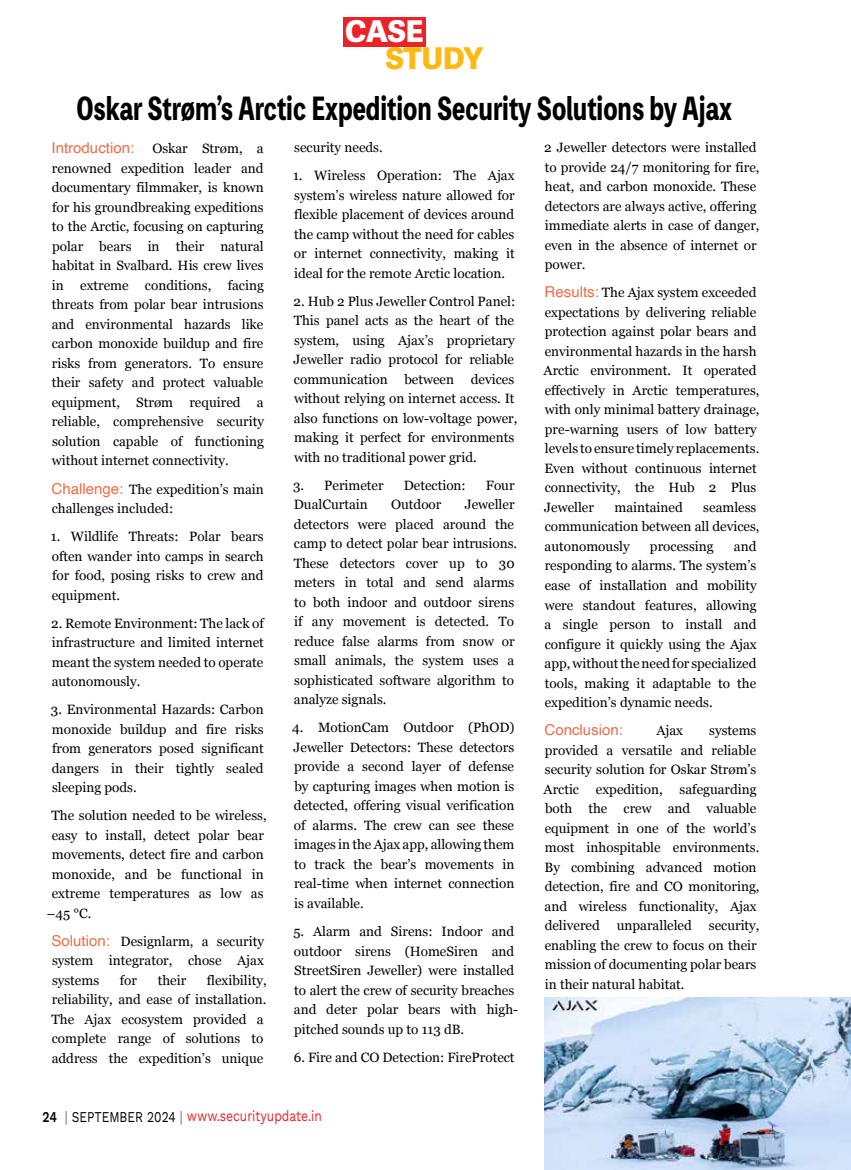
<style>
.page{position:relative;width:851px;height:1170px;background:#fff}
.page>*{position:absolute;margin:0;border:0;box-sizing:border-box;transform-origin:0 0}
.t1{font:800 30px "Toppan Bunkyu Midashi Gothic Std N";color:#000;scale:.77 1}
.t2{font:800 30px "Adelle Sans Devanagari";letter-spacing:-.015em;color:#fdb913}
.t3{font:800 30px "Adelle Sans Devanagari";color:#fff}
.t4{font:15px "Work Sans";color:#ed1d24;scale:.8 1}
.t5{font:15px "Helvetica";color:#ef6b43}
.t6{font:13.5px/19.5px "Georgia";color:#000}
.s1{font-family:"Georgia";font-size:13.5px;color:#000}
.s2{font-family:"Helvetica";font-size:15px;color:#ef6b43}
.s3{font-weight:600;color:#000}
.s4{color:#636466}
.s5{color:#000}
</style>
<div class="page">
<img style="left:544px;top:997px;width:306px;height:172px">
<div style="left:343px;top:17px;width:83px;height:29px;background:#eb2227"></div>
<h1 class="t3" style="left:345px;top:15px;width:80px">CASE</h1>
<h1 class="t2" style="left:386px;top:41px;width:98px">STUDY</h1>
<h1 class="t1" style="left:76px;top:86px;width:853px">Oskar Strøm’s Arctic Expedition Security Solutions by Ajax</h1>
<p class="t5" style="left:52px;top:136px;width:213px">Introduction: <span class="s1">Oskar Strøm, a</span></p>
<p class="t6" style="left:52px;top:158px;width:214px;text-align:justify">renowned expedition leader and documentary filmmaker, is known for his groundbreaking expeditions to the Arctic, focusing on capturing polar bears in their natural habitat in Svalbard. His crew lives in extreme conditions, facing threats from polar bear intrusions and environmental hazards like carbon monoxide buildup and fire risks from generators. To ensure their safety and protect valuable equipment, Strøm required a reliable, comprehensive security solution capable of functioning without internet connectivity.</p>
<p class="t6" style="left:52px;top:478px;width:214px"><span class="s2">Challenge:</span> The expedition’s main challenges included:</p>
<p class="t6" style="left:51px;top:526px;width:214px;text-align:justify">1. Wildlife Threats: Polar bears often wander into camps in search for food, posing risks to crew and equipment.</p>
<p class="t6" style="left:51px;top:612px;width:214px;text-align:justify">2. Remote Environment: The lack of infrastructure and limited internet meant the system needed to operate autonomously.</p>
<p class="t6" style="left:51px;top:699px;width:214px;text-align:justify">3. Environmental Hazards: Carbon monoxide buildup and fire risks from generators posed significant dangers in their tightly sealed sleeping pods.</p>
<p class="t6" style="left:51px;top:805px;width:217px">The solution needed to be wireless,</p>
<p class="t6" style="left:52px;top:824px;width:213px">easy to install, detect polar bear</p>
<p class="t6" style="left:52px;top:844px;width:213px">movements, detect fire and carbon</p>
<p class="t6" style="left:52px;top:863px;width:213px">monoxide, and be functional in</p>
<p class="t6" style="left:52px;top:883px;width:213px">extreme temperatures as low as</p>
<p class="t6" style="left:47px;top:902px;width:46px">–45 °C.</p>
<p class="t6" style="left:52px;top:930px;width:214px;text-align:justify"><span class="s2">Solution:</span> Designlarm, a security system integrator, chose Ajax systems</p>
<p class="t6" style="left:294px;top:137px;width:90px">security needs.</p>
<p class="t6" style="left:293px;top:165px;width:223px;text-align:justify">1. Wireless Operation: The Ajax system’s wireless nature allowed for flexible placement of devices around the camp without the need for cables or internet connectivity, making it ideal for the remote Arctic location.</p>
<p class="t6" style="left:293px;top:291px;width:225px">2. Hub 2 Plus Jeweller Control Panel:<br>This panel acts as the heart of the system, using Ajax’s proprietary Jeweller radio protocol for reliable communication between devices without relying on internet access. It also functions on low-voltage power, making it perfect for environments with no traditional power grid.</p>
<p class="t6" style="left:293px;top:475px;width:92px">3. Perimeter</p>
<p class="t6" style="left:403px;top:475px;width:64px">Detection:</p>
<p class="t6" style="left:486px;top:475px;width:30px">Four</p>
<p class="t6" style="left:294px;top:494px;width:75px">DualCurtain</p>
<p class="t6" style="left:391px;top:494px;width:52px">Outdoor</p>
<p class="t6" style="left:544px;top:137px;width:217px">2 Jeweller detectors were installed to provide 24/7 monitoring for fire, heat, and carbon monoxide. These detectors are always active, offering immediate alerts in case of danger, even in the absence of internet or power.</p>
<p class="t6" style="left:543px;top:282px;width:217px"><span class="s2">Results:</span> The Ajax system exceeded expectations by delivering reliable protection against polar bears and environmental hazards in the harsh<br>Arctic environment. It operated effectively in Arctic temperatures, with only minimal battery drainage, pre-warning users of low battery levels to ensure timely replacements.<br>Even without continuous internet connectivity, the Hub 2 Plus<br>Jeweller</p>
<p class="t6" style="left:293px;top:494px;width:225px;text-indent:171px">Jeweller detectors were placed around the camp to detect polar bear intrusions.<br>These detectors cover up to 30 meters in total and send alarms to both indoor and outdoor sirens if any movement is detected. To reduce false alarms from snow or small animals, the system uses a sophisticated software algorithm to analyze signals.</p>
<p class="t6" style="left:292px;top:717px;width:224px;text-align:justify">4. MotionCam Outdoor (PhOD)<br>Jeweller Detectors: These detectors provide a second layer of defense by capturing images when motion is detected, offering visual verification of alarms. The crew can see these images in the Ajax app, allowing them to track the bear’s movements in real-time when internet connection is available.</p>
<p class="t6" style="left:293px;top:920px;width:226px">5. Alarm and Sirens: Indoor and outdoor sirens (HomeSiren and<br>StreetSiren Jeweller) were installed to alert the crew of security breaches and deter polar bears with high&shy;pitched sounds up to 113 dB.</p>
<p class="t6" style="left:294px;top:1046px;width:222px">6. Fire and CO Detection: FireProtect</p>
<p class="t6" style="left:544px;top:497px;width:216px;text-indent:159px">seamless communication between all devices, autonomously</p>
<p class="t6" style="left:614px;top:497px;width:70px">maintained</p>
<p class="t6" style="left:544px;top:536px;width:214px;text-align:justify;text-indent:189px">and responding to alarms. The system’s ease of installation and mobility were standout features, allowing a single person to install and configure it quickly using the Ajax app, without the need for specialized tools, making it adaptable to the expedition’s dynamic needs.</p>
<p class="t5" style="left:544px;top:718px;width:80px">Conclusion:</p>
<p class="t6" style="left:656px;top:720px;width:28px">Ajax</p>
<p class="t6" style="left:650px;top:536px;width:65px">processing</p>
<p class="t6" style="left:543px;top:720px;width:217px;text-indent:165px">systems provided a versatile and reliable security solution for Oskar Strøm’s<br>Arctic expedition, safeguarding both the crew and valuable equipment in one of the world’s most inhospitable environments.<br>By combining advanced motion detection, fire and CO monitoring, and wireless functionality, Ajax delivered</p>
<p class="t6" style="left:616px;top:915px;width:76px">unparalleled</p>
<p class="t6" style="left:544px;top:915px;width:216px;text-indent:164px">security, enabling the crew to focus on their mission of documenting polar bears in their natural habitat.</p>
<p class="t6" style="left:51px;top:969px;width:217px;text-indent:155px">flexibility, reliability, and ease of installation.<br>The Ajax ecosystem provided a complete range of solutions to address the expedition’s unique</p>
<p class="t6" style="left:120px;top:969px;width:19px">for</p>
<p class="t6" style="left:158px;top:969px;width:30px">their</p>
<p class="t4" style="left:43px;top:1106px;width:350px"><span class="s3">24</span> <span class="s4">|</span> <span class="s5">SEPTEMBER 2024</span> <span class="s4">|</span> www.securityupdate.in</p>
</div>
